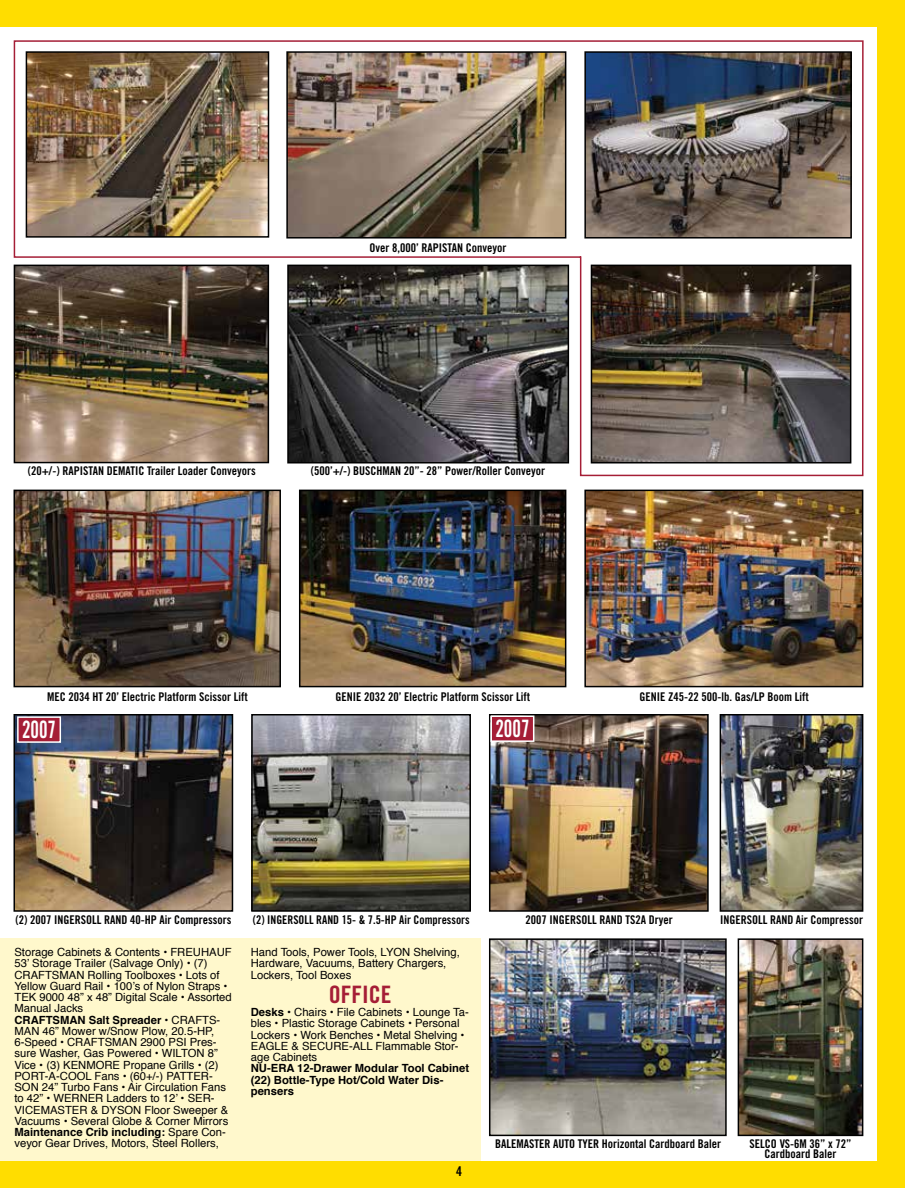
<style>
.page{position:relative;width:905px;height:1188px;background:#fff}
.page>*{position:absolute;margin:0;border:0;box-sizing:border-box;transform-origin:0 0}
.t1{font:24px "Trade Gothic Bold Cond Twenty";color:#fff;scale:.8 1}
.t2{font:24px "Trade Gothic Bold Cond Twenty";color:#a51e36}
.t3{font:13.5px "Trade Gothic Bold Cond Twenty";color:#000}
.t4{font:12px/10.5px "Trade Gothic Bold Cond Twenty";color:#000;text-align:center}
.t5{font:11.25px/11.2px "Helvetica";color:#000}
.t6{font:700 11.25px/11.2px "Helvetica";color:#000}
.s1{font-weight:700}
</style>
<div class="page">
<div style="left:0;top:938px;width:480px;height:239px;background:#fff8cc"></div>
<div style="left:0;top:0;width:904px;height:27px;background:#fd0"></div>
<div style="left:878px;top:0;width:26px;height:1188px;background:#fd0"></div>
<div style="left:0;top:1161px;width:904px;height:27px;background:#fd0"></div>
<img style="left:17px;top:493px;width:261px;height:191px">
<div style="left:14px;top:490px;width:267px;height:197px;border:2px solid #000"></div>
<img style="left:17px;top:717px;width:213px;height:192px">
<div style="left:14px;top:714px;width:219px;height:198px;border:2px solid #000"></div>
<img style="left:254px;top:717px;width:214px;height:192px">
<div style="left:251px;top:714px;width:220px;height:198px;border:2px solid #000"></div>
<img style="left:492px;top:717px;width:213px;height:192px">
<div style="left:489px;top:714px;width:219px;height:198px;border:2px solid #000"></div>
<img style="left:492px;top:941px;width:231px;height:192px">
<div style="left:489px;top:938px;width:237px;height:198px;border:2px solid #000"></div>
<img style="left:722px;top:717px;width:138px;height:192px">
<div style="left:719px;top:714px;width:144px;height:198px;border:2px solid #000"></div>
<img style="left:740px;top:941px;width:120px;height:192px">
<div style="left:737px;top:938px;width:126px;height:198px;border:2px solid #000"></div>
<img style="left:302px;top:493px;width:261px;height:191px">
<div style="left:299px;top:490px;width:267px;height:197px;border:2px solid #000"></div>
<img style="left:587px;top:493px;width:273px;height:191px">
<div style="left:584px;top:490px;width:279px;height:197px;border:2px solid #000"></div>
<img style="left:13px;top:40px;width:851px;height:437px">
<div style="left:18px;top:717px;width:42px;height:25px;background:#a51e36"></div>
<div style="left:17px;top:716px;width:44px;height:27px;border:2px solid #fff"></div>
<div style="left:491px;top:716px;width:42px;height:25px;background:#a51e36"></div>
<div style="left:490px;top:716px;width:44px;height:26px;border:2px solid #fff"></div>
<p class="t4" style="left:369px;top:242px;width:139px">Over 8,000’ RAPISTAN Conveyor</p>
<p class="t4" style="left:28px;top:465px;width:229px">(20+/-) RAPISTAN DEMATIC Trailer Loader Conveyors</p>
<p class="t4" style="left:311px;top:465px;width:236px">(500’+/-) BUSCHMAN 20”- 28” Power/Roller Conveyor</p>
<p class="t4" style="left:47px;top:691px;width:202px">MEC 2034 HT 20’ Electric Platform Scissor Lift</p>
<p class="t4" style="left:335px;top:691px;width:196px">GENIE 2032 20’ Electric Platform Scissor Lift</p>
<p class="t4" style="left:639px;top:691px;width:171px">GENIE Z45-22 500-lb. Gas/LP Boom Lift</p>
<h1 class="t1" style="left:22px;top:715px;width:44px">2007</h1>
<h1 class="t1" style="left:495px;top:714px;width:44px">2007</h1>
<p class="t4" style="left:16px;top:914px;width:217px">(2) 2007 INGERSOLL RAND 40-HP Air Compressors</p>
<p class="t4" style="left:253px;top:914px;width:218px">(2) INGERSOLL RAND 15- &amp; 7.5-HP Air Compressors</p>
<p class="t4" style="left:525px;top:914px;width:149px">2007 INGERSOLL RAND TS2A Dryer</p>
<p class="t4" style="left:720px;top:914px;width:144px">INGERSOLL RAND Air Compressor</p>
<p class="t5" style="left:14px;top:947px;width:219px">Storage Cabinets &amp; Contents • FREUHAUF 53’ Storage Trailer (Salvage Only) • (7)<br>CRAFTSMAN Rolling Toolboxes • Lots of Yellow Guard Rail • 100’s of Nylon Straps • TEK 9000 48” x 48” Digital Scale • Assorted Manual Jacks<br><span class="s1">CRAFTSMAN Salt Spreader</span> • CRAFTS-MAN 46” Mower w/Snow Plow, 20.5-HP, 6-Speed • CRAFTSMAN 2900 PSI Pres&shy;sure Washer, Gas Powered • WILTON 8” Vice • (3) KENMORE Propane Grills • (2)<br>PORT-A-COOL Fans • (60+/-) PATTER-SON 24” Turbo Fans • Air Circulation Fans to 42” • WERNER Ladders to 12’ • SER-VICEMASTER &amp; DYSON Floor Sweeper &amp; Vacuums • Several Globe &amp; Corner Mirrors <span class="s1">Maintenance Crib including:</span> Spare Con&shy;veyor Gear Drives, Motors, Steel Rollers,</p>
<p class="t5" style="left:251px;top:947px;width:210px">Hand Tools, Power Tools, LYON Shelving,<br>Hardware, Vacuums, Battery Chargers,<br>Lockers, Tool Boxes</p>
<h1 class="t2" style="left:329px;top:980px;width:64px">OFFICE</h1>
<p class="t5" style="left:251px;top:1007px;width:219px"><span class="s1">Desks</span> • Chairs • File Cabinets • Lounge Ta&shy;bles • Plastic Storage Cabinets • Personal Lockers • Work Benches • Metal Shelving • EAGLE &amp; SECURE-ALL Flammable Stor&shy;age Cabinets</p>
<p class="t6" style="left:251px;top:1063px;width:220px">NU-ERA 12-Drawer Modular Tool Cabinet (22) Bottle-Type Hot/Cold Water Dis&shy;pensers</p>
<p class="t3" style="left:456px;top:1163px;width:7px">4</p>
<p class="t4" style="left:495px;top:1138px;width:227px">BALEMASTER AUTO TYER Horizontal Cardboard Baler</p>
<p class="t4" style="left:749px;top:1138px;width:103px">SELCO VS-6M 36” x 72”<br>Cardboard Baler</p>
</div>
